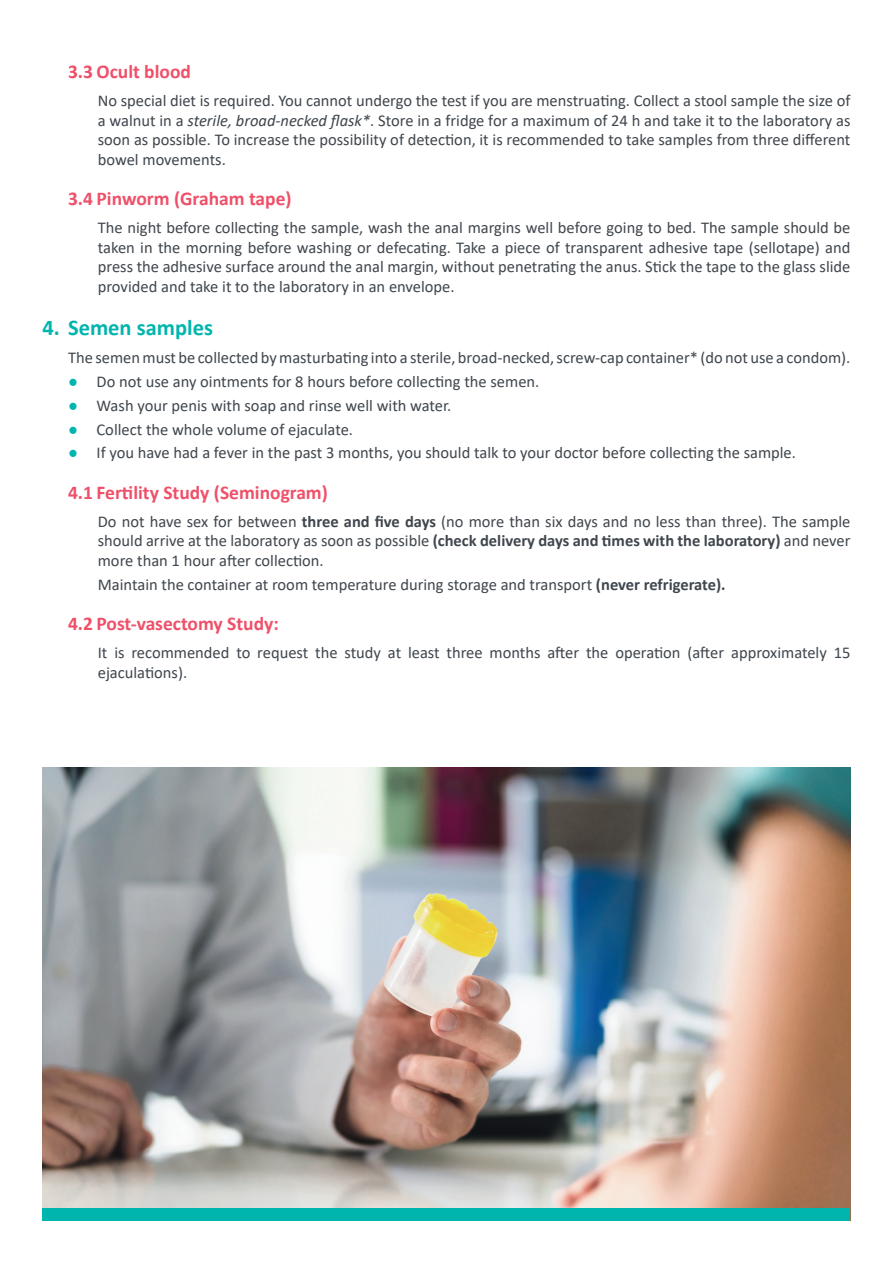
<style>
.page{position:relative;width:893px;height:1263px;background:#fff}
.page>*{position:absolute;margin:0;border:0;box-sizing:border-box;transform-origin:0 0}
.t1{font:700 22.5px "Calibri";color:#00b5ae}
.t2{font:700 19.5px "Calibri";color:#ef5069}
.t3{font:16.5px/19.5px "Calibri";color:#3f464d;text-align:justify}
.s1{font-style:italic}
.s2{color:#00b5ae}
.s3{font-weight:700}
</style>
<div class="page">
<img style="left:43px;top:767px;width:807px;height:441px">
<div style="left:43px;top:1208px;width:807px;height:12px;background:#00b5ae"></div>
<p class="t2" style="left:68px;top:58px;width:124px">3.3 Ocult blood</p>
<p class="t3" style="left:98px;top:91px;width:754px">No special diet is required. You cannot undergo the test if you are menstruating. Collect a stool sample the size of a walnut in a <span class="s1">sterile, broad-necked flask*</span>. Store in a fridge for a maximum of 24 h and take it to the laboratory as soon as possible. To increase the possibility of detection, it is recommended to take samples from three different bowel movements.</p>
<p class="t2" style="left:68px;top:185px;width:225px">3.4 Pinworm (Graham tape)</p>
<p class="t3" style="left:98px;top:218px;width:754px">The night before collecting the sample, wash the anal margins well before going to bed. The sample should be taken in the morning before washing or defecating. Take a piece of transparent adhesive tape (sellotape) and press the adhesive surface around the anal margin, without penetrating the anus. Stick the tape to the glass slide provided and take it to the laboratory in an envelope.</p>
<p class="t1" style="left:43px;top:312px;width:172px">4. Semen samples</p>
<p class="t3" style="left:68px;top:348px;width:784px">The semen must be collected by masturbating into a sterile, broad-necked, screw-cap container* (do not use a condom).</p>
<p class="t3" style="left:68px;top:371px;width:473px"><span class="s2">●</span> Do not use any ointments for 8 hours before collecting the semen.</p>
<p class="t3" style="left:68px;top:395px;width:385px"><span class="s2">●</span> Wash your penis with soap and rinse well with water.</p>
<p class="t3" style="left:68px;top:419px;width:287px"><span class="s2">●</span> Collect the whole volume of ejaculate.</p>
<p class="t3" style="left:68px;top:443px;width:729px"><span class="s2">●</span> If you have had a fever in the past 3 months, you should talk to your doctor before collecting the sample.</p>
<p class="t2" style="left:68px;top:478px;width:261px">4.1 Fertility Study (Seminogram)</p>
<p class="t3" style="left:98px;top:511px;width:754px">Do not have sex for between <span class="s3">three and five days</span> (no more than six days and no less than three). The sample should arrive at the laboratory as soon as possible <span class="s3">(check delivery days and times with the laboratory)</span> and never more than 1 hour after collection.</p>
<p class="t3" style="left:98px;top:574px;width:629px">Maintain the container at room temperature during storage and transport <span class="s3">(never refrigerate).</span></p>
<p class="t2" style="left:68px;top:610px;width:212px">4.2 Post-vasectomy Study:</p>
<p class="t3" style="left:98px;top:642px;width:754px">It is recommended to request the study at least three months after the operation (after approximately 15 ejaculations).</p>
</div>
